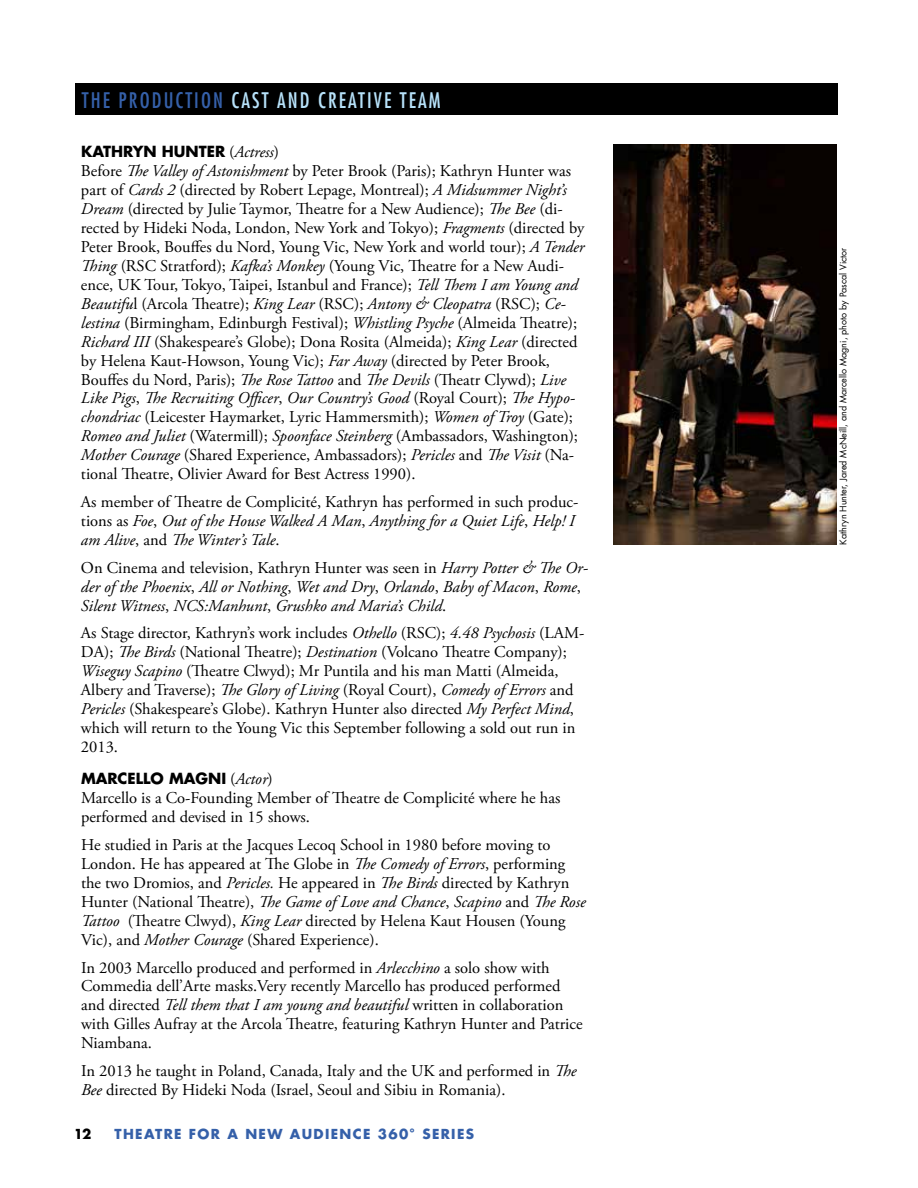
<style>
.page{position:relative;width:918px;height:1188px;background:#fff}
.page>*{position:absolute;margin:0;border:0;box-sizing:border-box;transform-origin:0 0}
.t1{font:condensed 21px "Futura LT";letter-spacing:.1em;color:#b7e2fa}
.t2{font:16.5px/18.9px "Adobe Garamond Pro";color:#000}
.t3{font:italic 16.5px/18.9px "Adobe Garamond Pro";color:#000}
.t4{font:700 15px "Futura LT";color:#000}
.t5{font:700 13.5px "Futura LT";letter-spacing:.1em;color:#3560a9}
.t6{font:700 13.5px "Futura LT";color:#000}
.t7{font:9px "Futura LT";color:#000}
.s1{color:#3560a9}
.s2{font-family:"Adobe Garamond Pro";font-weight:400;font-size:16.5px}
.s3{font-family:"Adobe Garamond Pro";font-weight:400;font-style:italic;font-size:16.5px}
.s4{font-style:italic}
.s5{font-style:normal}
</style>
<div class="page">
<div style="left:75px;top:84px;width:763px;height:31px;background:#000"></div>
<img style="left:613px;top:144px;width:224px;height:401px">
<p class="t1" style="left:82px;top:88px;width:360px"><span class="s1">THE PRODUCTION</span> CAST AND CREATIVE TEAM</p>
<p class="t4" style="left:81px;top:141px;width:200px">KATHRYN HUNTER <span class="s2">(</span><span class="s3">Actress</span><span class="s2">)</span></p>
<p class="t2" style="left:81px;top:162px;width:505px">Before <span class="s4">The Valley of Astonishment</span> by Peter Brook (Paris); Kathryn Hunter was part of <span class="s4">Cards 2</span> (directed by Robert Lepage, Montreal); <span class="s4">A Midsummer Night’s Dream</span> (directed by Julie Taymor, Theatre for a New Audience); <span class="s4">The Bee</span> (di&shy;rected by Hideki Noda, London, New York and Tokyo); <span class="s4">Fragments</span> (directed by Peter Brook, Bouffes du Nord, Young Vic, New York and world tour); <span class="s4">A Tender Thing</span> (RSC Stratford); <span class="s4">Kafka’s Monkey</span> (Young Vic, Theatre for a New Audi&shy;ence, UK Tour, Tokyo, Taipei, Istanbul and France); <span class="s4">Tell Them I am Young and Beautifu</span>l (Arcola Theatre); <span class="s4">King Lear</span> (RSC); <span class="s4">Antony &amp; Cleopatra</span> (RSC); <span class="s4">Ce&shy;lestina</span> (Birmingham, Edinburgh Festival); <span class="s4">Whistling Psyche</span> (Almeida Theatre); <span class="s4">Richard III</span> (Shakespeare’s Globe); Dona Rosita (Almeida); <span class="s4">King Lear</span> (directed by Helena Kaut-Howson, Young Vic); <span class="s4">Far Away</span> (directed by Peter Brook, Bouffes du Nord, Paris); <span class="s4">The Rose Tattoo</span> and <span class="s4">The Devils</span> (Theatr Clywd); <span class="s4">Live Like Pigs</span>, <span class="s4">The Recruiting Officer</span>, <span class="s4">Our Country’s Good</span> (Royal Court); <span class="s4">The Hypo&shy;chondriac</span> (Leicester Haymarket, Lyric Hammersmith); <span class="s4">Women of Troy</span> (Gate); <span class="s4">Romeo and Juliet</span> (Watermill); <span class="s4">Spoonface Steinberg</span> (Ambassadors, Washington); <span class="s4">Mother Courage</span> (Shared Experience, Ambassadors); <span class="s4">Pericles</span> and <span class="s4">The Visit</span> (Na&shy;tional Theatre, Olivier Award for Best Actress 1990).</p>
<p class="t2" style="left:81px;top:493px;width:499px">As member of Theatre de Complicité, Kathryn has performed in such produc&shy;tions as <span class="s4">Foe</span>, <span class="s4">Out of the House Walked A Man</span>, <span class="s4">Anything for a Quiet Life</span>, <span class="s4">Help! I am Alive</span>, and <span class="s4">The Winter’s Tale</span>.</p>
<p class="t3" style="left:81px;top:558px;width:509px"><span class="s5">On Cinema and television, Kathryn Hunter was seen in</span> Harry Potter &amp; The Or&shy;der of the Phoenix<span class="s5">,</span> All or Nothing<span class="s5">,</span> Wet and Dry<span class="s5">,</span> Orlando<span class="s5">,</span> Baby of Macon<span class="s5">,</span> Rome<span class="s5">,<br></span>Silent Witness<span class="s5">,</span> NCS:Manhunt<span class="s5">,</span> Grushko and Maria’s Child<span class="s5">.</span></p>
<p class="t2" style="left:81px;top:624px;width:505px">As Stage director, Kathryn’s work includes <span class="s4">Othello</span> (RSC); <span class="s4">4.48 Psychosis</span> (LAM-DA); <span class="s4">The Birds</span> (National Theatre); <span class="s4">Destination</span> (Volcano Theatre Company); <span class="s4">Wiseguy Scapino</span> (Theatre Clwyd); Mr Puntila and his man Matti (Almeida, Albery and Traverse); <span class="s4">The Glory of Living</span> (Royal Court), <span class="s4">Comedy of Errors</span> and <span class="s4">Pericles</span> (Shakespeare’s Globe). Kathryn Hunter also directed <span class="s4">My Perfect Mind</span>, which will return to the Young Vic this September following a sold out run in 2013.</p>
<p class="t4" style="left:81px;top:769px;width:193px">MARCELLO MAGNI <span class="s2">(</span><span class="s3">Actor</span><span class="s2">)</span></p>
<p class="t2" style="left:81px;top:789px;width:481px">Marcello is a Co-Founding Member of Theatre de Complicité where he has performed and devised in 15 shows.</p>
<p class="t2" style="left:81px;top:836px;width:506px">He studied in Paris at the Jacques Lecoq School in 1980 before moving to London. He has appeared at The Globe in <span class="s4">The Comedy of Errors</span>, performing the two Dromios, and <span class="s4">Pericles.</span> He appeared in <span class="s4">The Birds</span> directed by Kathryn Hunter (National Theatre), <span class="s4">The Game of Love and Chance</span>, <span class="s4">Scapino</span> and <span class="s4">The Rose Tattoo</span> (Theatre Clwyd), <span class="s4">King Lear</span> directed by Helena Kaut Housen (Young Vic), and <span class="s4">Mother Courage</span> (Shared Experience).</p>
<p class="t2" style="left:81px;top:958px;width:503px">In 2003 Marcello produced and performed in <span class="s4">Arlecchino</span> a solo show with Commedia dell’Arte masks.Very recently Marcello has produced performed and directed <span class="s4">Tell them that I am young and beautiful</span> written in collaboration with Gilles Aufray at the Arcola Theatre, featuring Kathryn Hunter and Patrice Niambana.</p>
<p class="t2" style="left:81px;top:1062px;width:497px">In 2013 he taught in Poland, Canada, Italy and the UK and performed in <span class="s4">The<br>Bee</span> directed By Hideki Noda (Israel, Seoul and Sibiu in Romania).</p>
<p class="t6" style="left:74px;top:1125px;width:19px">12</p>
<p class="t5" style="left:115px;top:1125px;width:361px">THEATRE FOR A NEW AUDIENCE 360° SERIES</p>
<p class="t7" style="left:837px;top:545px;width:299px;rotate:-90deg">Kathryn Hunter, Jared McNeill, and Marcello Magni, photo by Pascal Victor</p>
</div>
